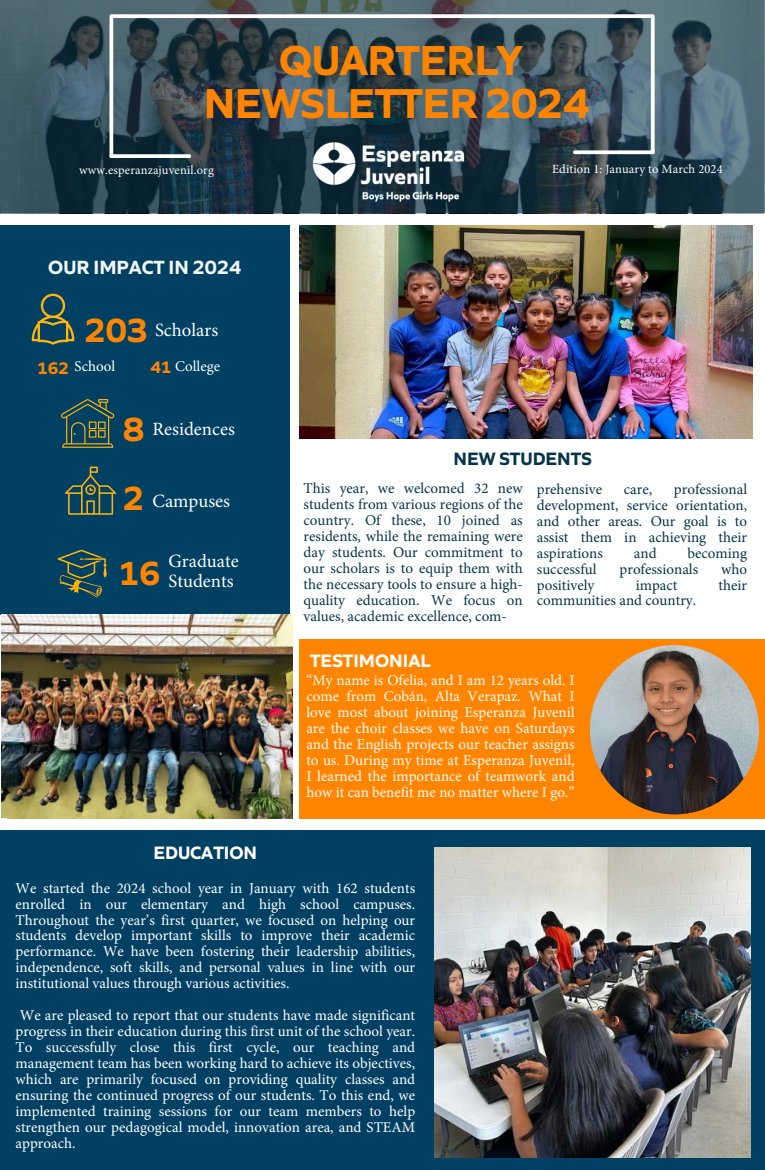
<style>
.page{position:relative;width:765px;height:1170px;background:#fff}
.page>*{position:absolute;margin:0;border:0;box-sizing:border-box;transform-origin:0 0}
.t1{font:700 43.75px/43.1px "Quiet Sans";letter-spacing:-.01em;color:#ff8500;text-align:center}
.t2{font:700 35px "Quiet Sans";color:#ff8500}
.t3{font:700 20px "Quiet Sans";color:#f3f5f9}
.t4{font:18.75px/19.8px "Minion Pro";color:#fff}
.t5{font:700 18.75px "Quiet Sans";color:#fff}
.t6{font:700 18.75px "Quiet Sans";color:#073447}
.t7{font:700 17.5px "Quiet Sans";color:#ff8500}
.t8{font:15px/16px "Minion Pro";color:#fff;text-align:justify}
.t9{font:15px/16px "Minion Pro";color:#073447;text-align:justify}
.t10{font:12.5px "Minion Pro";letter-spacing:.01em;color:#fff}
</style>
<div class="page">
<svg style="left:0;top:0;width:765px;height:213px;background:#394f5a"></svg>
<div style="left:0;top:225px;width:289px;height:389px;background:#004063"></div>
<div style="left:0;top:830px;width:765px;height:339px;background:#004063"></div>
<svg style="left:575px;top:150px;width:78px;height:4px"></svg>
<svg style="left:111px;top:154px;width:78px;height:4px"></svg>
<svg style="left:109px;top:18px;width:4px;height:138px"></svg>
<svg style="left:651px;top:18px;width:4px;height:134px"></svg>
<svg style="left:111px;top:14px;width:542px;height:4px"></svg>
<div style="left:300px;top:638px;width:465px;height:180px;background:#ff8500"></div>
<img style="left:590px;top:645px;width:169px;height:169px;border-radius:50%">
<img style="left:300px;top:225px;width:453px;height:213px">
<img style="left:2px;top:614px;width:291px;height:204px">
<img style="left:434px;top:847px;width:316px;height:309px">
<img style="left:295px;top:134px;width:187px;height:75px">
<svg style="left:32px;top:293px;width:42px;height:51px"></svg>
<svg style="left:65px;top:466px;width:51px;height:48px"></svg>
<svg style="left:58px;top:549px;width:49px;height:48px"></svg>
<svg style="left:61px;top:399px;width:53px;height:48px"></svg>
<p class="t1" style="left:204px;top:38px;width:387px">QUARTERLY<br>NEWSLETTER 2024</p>
<h5 class="t10" style="left:79px;top:165px;width:136px">www.esperanzajuvenil.org</h5>
<p class="t10" style="left:552px;top:164px;width:172px">Edition 1: January to March 2024</p>
<h3 class="t3" style="left:48px;top:255px;width:194px">OUR IMPACT IN 2024</h3>
<p class="t2" style="left:85px;top:308px;width:65px">203</p>
<p class="t4" style="left:155px;top:322px;width:65px">Scholars</p>
<p class="t7" style="left:37px;top:357px;width:33px">162</p>
<p class="t8" style="left:75px;top:359px;width:42px">School</p>
<p class="t7" style="left:150px;top:356px;width:23px">41</p>
<h4 class="t8" style="left:175px;top:359px;width:46px">College</h4>
<h4 class="t2" style="left:123px;top:407px;width:23px">8</h4>
<h3 class="t4" style="left:153px;top:420px;width:84px">Residences</h3>
<h6 class="t2" style="left:123px;top:476px;width:23px">2</h6>
<h6 class="t4" style="left:153px;top:492px;width:79px">Campuses</h6>
<h3 class="t2" style="left:118px;top:551px;width:44px">16</h3>
<h6 class="t4" style="left:168px;top:553px;width:72px">Graduate<br>Students</h6>
<h4 class="t5" style="left:153px;top:841px;width:105px">EDUCATION</h4>
<h2 class="t6" style="left:454px;top:446px;width:140px">NEW STUDENTS</h2>
<h4 class="t9" style="left:304px;top:482px;width:221px">This year, we welcomed 32 new students from various regions of the country. Of these, 10 joined as residents, while the remaining were day students. Our commitment to our scholars is to equip them with the necessary tools to ensure a high&shy;quality education. We focus on values, academic excellence, com-</h4>
<p class="t9" style="left:537px;top:482px;width:67px">prehensive</p>
<p class="t9" style="left:624px;top:482px;width:30px">care,</p>
<p class="t9" style="left:537px;top:482px;width:212px;text-indent:137px">professional development, service orientation, and other areas. Our goal is to assist them in achieving their aspirations</p>
<p class="t9" style="left:634px;top:546px;width:24px">and</p>
<p class="t9" style="left:688px;top:546px;width:61px">becoming</p>
<p class="t9" style="left:537px;top:562px;width:61px">successful</p>
<p class="t9" style="left:620px;top:562px;width:80px">professionals</p>
<p class="t9" style="left:721px;top:562px;width:27px">who</p>
<p class="t9" style="left:537px;top:578px;width:59px">positively</p>
<p class="t9" style="left:636px;top:578px;width:43px">impact</p>
<p class="t9" style="left:719px;top:578px;width:30px">their</p>
<p class="t9" style="left:537px;top:594px;width:161px">communities and country.</p>
<h6 class="t5" style="left:310px;top:648px;width:122px">TESTIMONIAL</h6>
<h6 class="t8" style="left:306px;top:673px;width:270px">“My name is Ofelia, and I am 12 years old. I come from Cobán, Alta Verapaz. What I love most about joining Esperanza Juvenil are the choir classes we have on Saturdays and the English projects our teacher assigns to us. During my time at Esperanza Juvenil, I learned the importance of teamwork and how it can benefit me no matter where I go.”</h6>
<p class="t8" style="left:16px;top:880px;width:401px">We started the 2024 school year in January with 162 students enrolled in our elementary and high school campuses.<br>Throughout the year’s first quarter, we focused on helping our students develop important skills to improve their academic performance. We have been fostering their leadership abilities, independence, soft skills, and personal values in line with our institutional values through various activities.</p>
<p class="t8" style="left:16px;top:1008px;width:401px">We are pleased to report that our students have made significant progress in their education during this first unit of the school year.<br>To successfully close this first cycle, our teaching and management team has been working hard to achieve its objectives, which are primarily focused on providing quality classes and ensuring the continued progress of our students. To this end, we implemented training sessions for our team members to help strengthen our pedagogical model, innovation area, and STEAM approach.</p>
</div>
